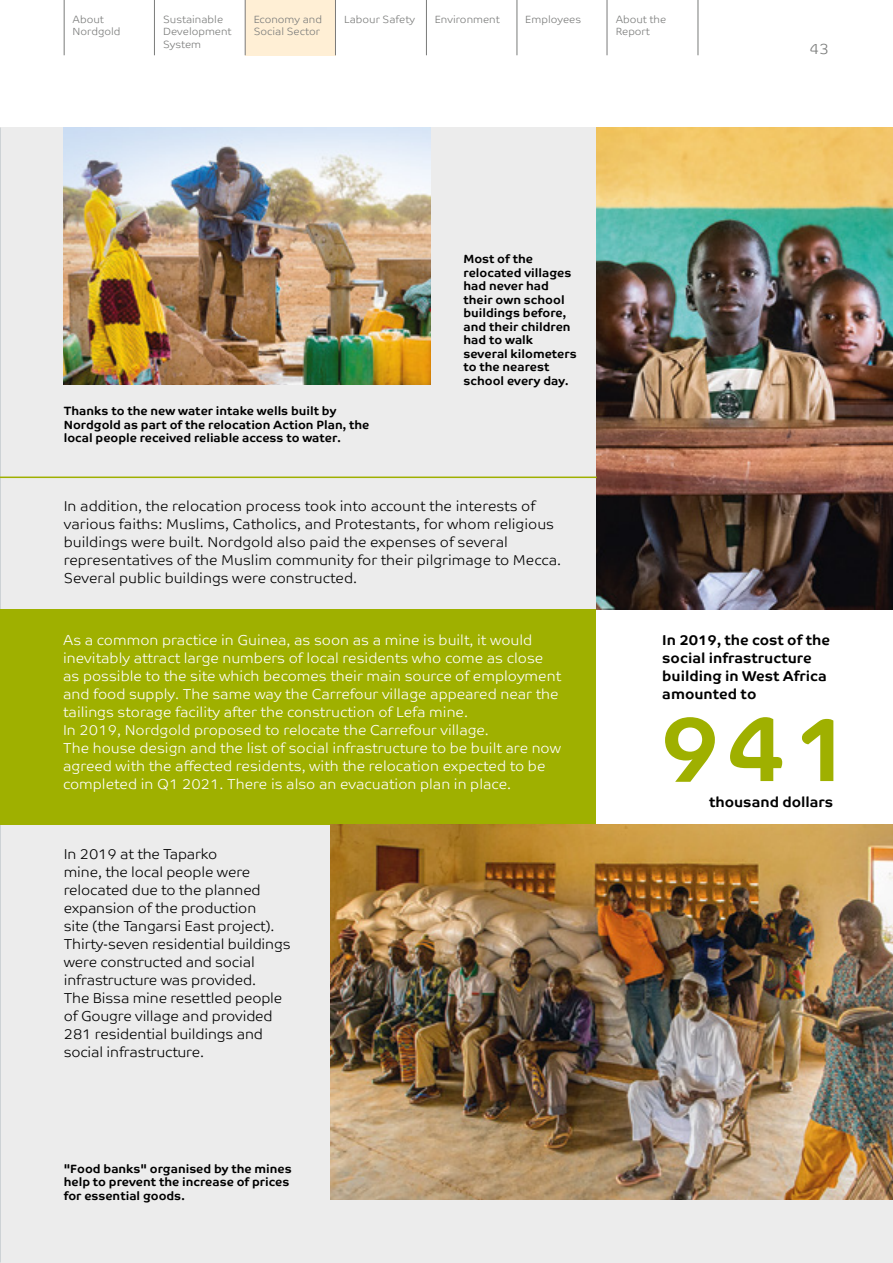
<style>
.page{position:relative;width:893px;height:1263px;background:#fff}
.page>*{position:absolute;margin:0;border:0;box-sizing:border-box;transform-origin:0 0}
.t1{font:700 93px "Co Text Corp";color:#9fb000}
.t2{font:300 15px "Co Text Corp";color:#7a7b7a}
.t3{font:300 14.4px/18px "Co Text Corp";letter-spacing:-.01em;color:#000}
.t4{font:300 14.4px/18px "Co Text Corp";color:#fff}
.t5{font:700 14.4px/18px "Co Text Corp";color:#000}
.t6{font:700 12px/13.5px "Co Text Corp";color:#000}
.t7{font:300 10.5px/12.6px "Co Text Corp";color:#7a7b7a}
</style>
<div class="page">
<div style="left:245px;top:0;width:90px;height:55px;background:#ffefd5"></div>
<hr style="left:64px;top:0;width:1px;height:55px;background:#7a7b7a">
<hr style="left:154px;top:0;width:1px;height:55px;background:#7a7b7a">
<hr style="left:245px;top:0;width:1px;height:55px;background:#7a7b7a">
<hr style="left:335px;top:0;width:1px;height:55px;background:#7a7b7a">
<hr style="left:426px;top:0;width:1px;height:55px;background:#7a7b7a">
<hr style="left:517px;top:0;width:1px;height:55px;background:#7a7b7a">
<hr style="left:607px;top:0;width:1px;height:55px;background:#7a7b7a">
<hr style="left:698px;top:0;width:1px;height:55px;background:#7a7b7a">
<div style="left:0;top:128px;width:893px;height:1135px;background:#ececec"></div>
<img style="left:0;top:128px;width:1px;height:1135px">
<div style="left:0;top:610px;width:597px;height:215px;background:#9fb000"></div>
<div style="left:597px;top:610px;width:296px;height:215px;background:#fff"></div>
<img style="left:330px;top:825px;width:563px;height:374px">
<img style="left:597px;top:128px;width:296px;height:482px">
<hr style="left:0;top:476px;width:597px;height:2px;background:#9fb000">
<img style="left:64px;top:128px;width:366px;height:256px">
<p class="t7" style="left:73px;top:13px;width:49px">About<br>Nordgold</p>
<p class="t7" style="left:254px;top:13px;width:70px">Economy and<br>Social Sector</p>
<p class="t7" style="left:163px;top:13px;width:70px">Sustainable<br>Development<br>System</p>
<p class="t7" style="left:344px;top:13px;width:72px">Labour Safety</p>
<p class="t7" style="left:435px;top:13px;width:67px">Environment</p>
<p class="t7" style="left:525px;top:13px;width:57px">Employees</p>
<p class="t7" style="left:616px;top:13px;width:52px">About the<br>Report</p>
<p class="t6" style="left:64px;top:404px;width:307px">Thanks to the new water intake wells built by<br>Nordgold as part of the relocation Action Plan, the local people received reliable access to water.</p>
<p class="t6" style="left:463px;top:252px;width:115px">Most of the relocated villages had never had their own school buildings before, and their children had to walk several kilometers to the nearest school every day.</p>
<p class="t3" style="left:64px;top:497px;width:499px">In addition, the relocation process took into account the interests of various faiths: Muslims, Catholics, and Protestants, for whom religious buildings were built. Nordgold also paid the expenses of several representatives of the Muslim community for their pilgrimage to Mecca.<br>Several public buildings were constructed.</p>
<p class="t2" style="left:810px;top:40px;width:21px">43</p>
<p class="t4" style="left:63px;top:631px;width:500px">As a common practice in Guinea, as soon as a mine is built, it would inevitably attract large numbers of local residents who come as close as possible to the site which becomes their main source of employment and food supply. The same way the Carrefour village appeared near the tailings storage facility after the construction of Lefa mine.<br>In 2019, Nordgold proposed to relocate the Carrefour village.<br>The house design and the list of social infrastructure to be built are now agreed with the affected residents, with the relocation expected to be completed in Q1 2021. There is also an evacuation plan in place.</p>
<p class="t3" style="left:64px;top:845px;width:228px">In 2019 at the Taparko<br>mine, the local people were relocated due to the planned expansion of the production<br>site (the Tangarsi East project).<br>Thirty‑seven residential buildings were constructed and social infrastructure was provided.<br>The Bissa mine resettled people of Gougre village and provided<br>281 residential buildings and social infrastructure.</p>
<p class="t6" style="left:64px;top:1162px;width:229px">"Food banks" organised by the mines help to prevent the increase of prices for essential goods.</p>
<p class="t5" style="left:662px;top:631px;width:169px">In 2019, the cost of the social infrastructure building in West Africa amounted to</p>
<h1 class="t1" style="left:660px;top:691px;width:195px">941</h1>
<p class="t5" style="left:709px;top:793px;width:126px">thousand dollars</p>
</div>
